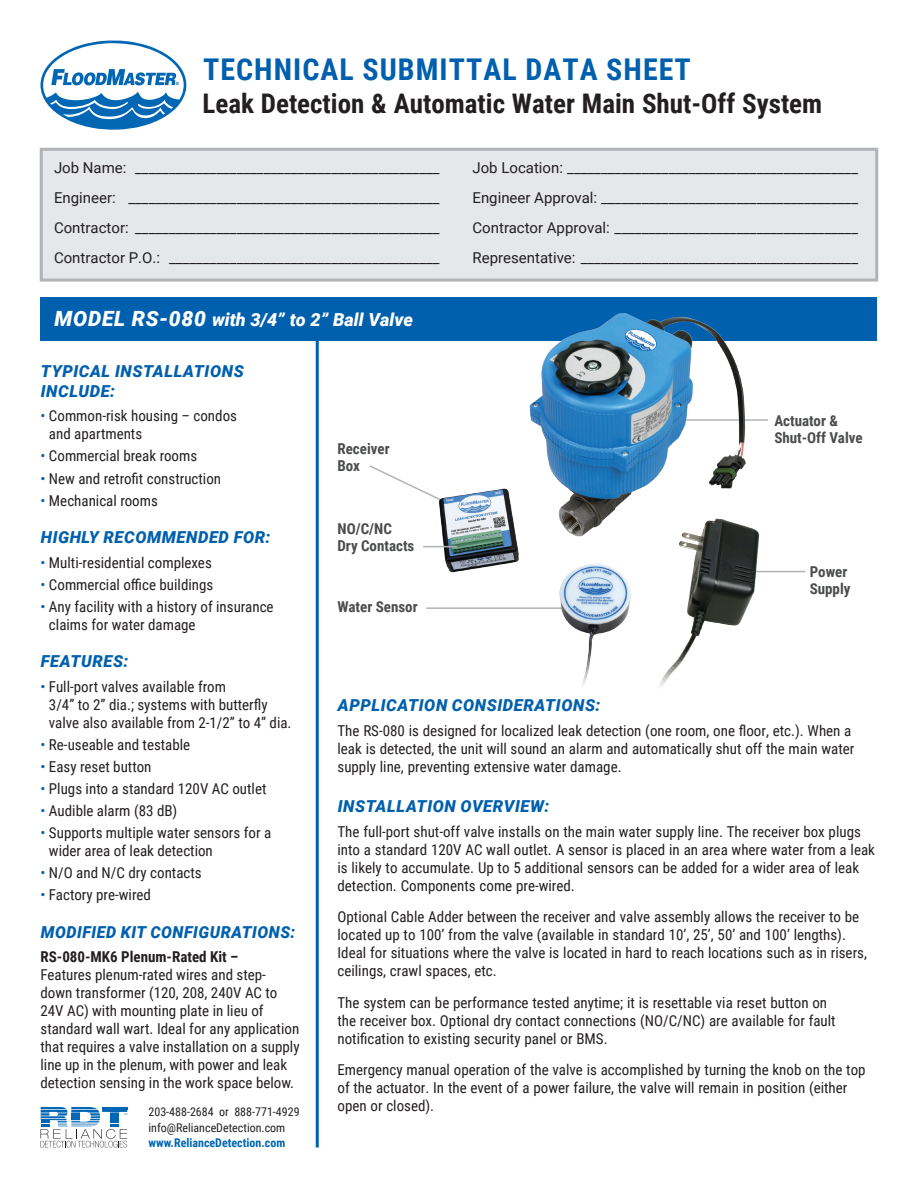
<style>
.page{position:relative;width:918px;height:1188px;background:#fff}
.page>*{position:absolute;margin:0;border:0;box-sizing:border-box;transform-origin:0 0}
.t1{font:700 30px "Roboto Condensed";letter-spacing:.035em;color:#0160ae}
.t2{font:700 27px "Roboto Condensed";color:#231f20}
.t3{font:italic 900 18px "Roboto";color:#fff}
.t4{font:italic 900 16.5px/19.8px "Roboto";letter-spacing:.035em;color:#0160ae}
.t5{font:15px/18px "Roboto Condensed";color:#231f20}
.t6{font:15px/30px "Roboto";color:#231f20;text-align:justify}
.t7{font:700 15px/17.2px "Roboto Condensed";color:#4b4c4d}
.t8{font:700 15px "Roboto Condensed";color:#231f20}
.t9{font:12px/15.8px "Roboto Condensed";color:#231f20}
.t10{font:700 12px "Roboto Condensed";color:#0166b3}
.s1{font-size:21px}
.s2{color:#0160ae}
</style>
<div class="page">
<hr style="left:316px;top:307px;width:3px;height:841px;background:#0160ae">
<div style="left:40px;top:297px;width:838px;height:44px;background:#0160ae"></div>
<div style="left:40px;top:148px;width:838px;height:134px;background:#e6e7e9;border:3px solid #b2b3b7"></div>
<svg style="left:40px;top:40px;width:146px;height:90px"></svg>
<hr style="left:723px;top:571px;width:83px;height:1px;background:#b2b3b7">
<svg style="left:369px;top:465px;width:19px;height:11px"></svg>
<svg style="left:41px;top:1107px;width:86px;height:41px"></svg>
<img style="left:388px;top:313px;width:384px;height:373px">
<hr style="left:423px;top:546px;width:34px;height:1px;background:#b2b3b7">
<h1 class="t1" style="left:203px;top:48px;width:489px">TECHNICAL SUBMITTAL DATA SHEET</h1>
<h2 class="t2" style="left:202px;top:84px;width:621px">Leak Detection &amp; Automatic Water Main Shut-Off System</h2>
<p class="t6" style="left:54px;top:152px;width:387px">Job Name: _____________________________________________ Engineer: ______________________________________________ Contractor: _____________________________________________ Contractor P.O.: ________________________________________</p>
<p class="t6" style="left:472px;top:152px;width:387px">Job Location: ___________________________________________ Engineer Approval: ______________________________________ Contractor Approval: ____________________________________ Representative: _________________________________________</p>
<p class="t3" style="left:54px;top:307px;width:360px"><span class="s1">MODEL RS-080</span> with 3/4” to 2” Ball Valve</p>
<p class="t4" style="left:41px;top:360px;width:205px">TYPICAL INSTALLATIONS<br>INCLUDE:</p>
<p class="t5" style="left:49px;top:407px;width:190px;text-indent:-8px"><span class="s2">•</span> Common-risk housing – condos and apartments</p>
<p class="t5" style="left:40px;top:447px;width:158px"><span class="s2">•</span> Commercial break rooms</p>
<p class="t5" style="left:40px;top:469px;width:182px"><span class="s2">•</span> New and retrofit construction</p>
<p class="t5" style="left:40px;top:491px;width:119px"><span class="s2">•</span> Mechanical rooms</p>
<p class="t4" style="left:41px;top:527px;width:231px">HIGHLY RECOMMENDED FOR:</p>
<p class="t5" style="left:40px;top:553px;width:173px"><span class="s2">•</span> Multi-residential complexes</p>
<p class="t5" style="left:40px;top:575px;width:174px"><span class="s2">•</span> Commercial office buildings</p>
<p class="t5" style="left:49px;top:597px;width:226px;text-indent:-8px"><span class="s2">•</span> Any facility with a history of insurance claims for water damage</p>
<p class="t4" style="left:41px;top:651px;width:89px">FEATURES:</p>
<p class="t5" style="left:49px;top:677px;width:244px;text-indent:-8px"><span class="s2">•</span> Full-port valves available from<br>3/4” to 2” dia.; systems with butterfly valve also available from 2-1/2” to 4” dia.</p>
<p class="t5" style="left:40px;top:735px;width:151px"><span class="s2">•</span> Re-useable and testable</p>
<p class="t5" style="left:40px;top:757px;width:112px"><span class="s2">•</span> Easy reset button</p>
<p class="t5" style="left:40px;top:779px;width:227px"><span class="s2">•</span> Plugs into a standard 120V AC outlet</p>
<p class="t5" style="left:40px;top:801px;width:138px"><span class="s2">•</span> Audible alarm (83 dB)</p>
<p class="t5" style="left:49px;top:823px;width:224px;text-indent:-8px"><span class="s2">•</span> Supports multiple water sensors for a wider area of leak detection</p>
<p class="t5" style="left:40px;top:863px;width:163px"><span class="s2">•</span> N/O and N/C dry contacts</p>
<p class="t5" style="left:40px;top:885px;width:112px"><span class="s2">•</span> Factory pre-wired</p>
<p class="t4" style="left:41px;top:921px;width:256px">MODIFIED KIT CONFIGURATIONS:</p>
<p class="t8" style="left:40px;top:946px;width:199px">RS-080-MK6 Plenum-Rated Kit –</p>
<p class="t5" style="left:40px;top:965px;width:261px">Features plenum-rated wires and step&shy;down transformer (120, 208, 240V AC to 24V AC) with mounting plate in lieu of standard wall wart. Ideal for any application that requires a valve installation on a supply line up in the plenum, with power and leak detection sensing in the work space below.</p>
<p class="t9" style="left:148px;top:1103px;width:153px">203-488-2684 or 888-771-4929 info@RelianceDetection.com</p>
<p class="t10" style="left:148px;top:1135px;width:138px">www.RelianceDetection.com</p>
<p class="t7" style="left:338px;top:439px;width:54px">Receiver<br>Box</p>
<p class="t7" style="left:338px;top:519px;width:78px">NO/C/NC<br>Dry Contacts</p>
<p class="t7" style="left:338px;top:598px;width:82px">Water Sensor</p>
<p class="t7" style="left:774px;top:411px;width:90px">Actuator &amp;<br>Shut-Off Valve</p>
<p class="t7" style="left:810px;top:563px;width:42px">Power<br>Supply</p>
<p class="t4" style="left:338px;top:695px;width:264px">APPLICATION CONSIDERATIONS:</p>
<p class="t5" style="left:338px;top:721px;width:519px">The RS-080 is designed for localized leak detection (one room, one floor, etc.). When a leak is detected, the unit will sound an alarm and automatically shut off the main water supply line, preventing extensive water damage.</p>
<p class="t4" style="left:338px;top:796px;width:213px">INSTALLATION OVERVIEW:</p>
<p class="t5" style="left:338px;top:822px;width:539px">The full-port shut-off valve installs on the main water supply line. The receiver box plugs into a standard 120V AC wall outlet. A sensor is placed in an area where water from a leak is likely to accumulate. Up to 5 additional sensors can be added for a wider area of leak detection. Components come pre-wired.</p>
<p class="t5" style="left:338px;top:907px;width:531px">Optional Cable Adder between the receiver and valve assembly allows the receiver to be located up to 100’ from the valve (available in standard 10’, 25’, 50’ and 100’ lengths).<br>Ideal for situations where the valve is located in hard to reach locations such as in risers, ceilings, crawl spaces, etc.</p>
<p class="t5" style="left:338px;top:993px;width:500px">The system can be performance tested anytime; it is resettable via reset button on the receiver box. Optional dry contact connections (NO/C/NC) are available for fault notification to existing security panel or BMS.</p>
<p class="t5" style="left:338px;top:1060px;width:530px">Emergency manual operation of the valve is accomplished by turning the knob on the top of the actuator. In the event of a power failure, the valve will remain in position (either open or closed).</p>
</div>
